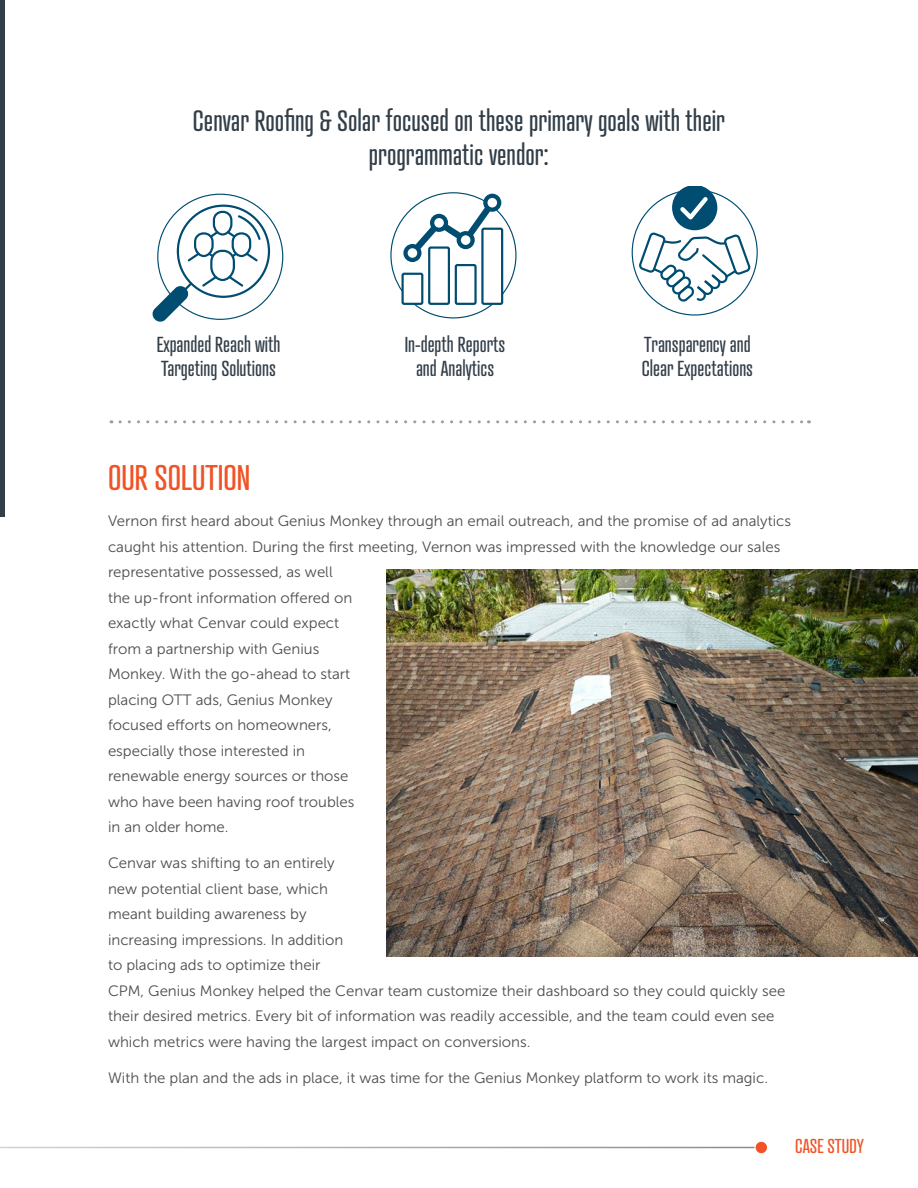
<style>
.page{position:relative;width:918px;height:1188px;background:#fff}
.page>*{position:absolute;margin:0;border:0;box-sizing:border-box;transform-origin:0 0}
.t1{font:34.5px "Atrament";color:#f05325}
.t2{font:28.5px/34.5px "Atrament";color:#323e48;text-align:center}
.t3{font:21px/24px "Atrament";color:#323e48}
.t4{font:19.5px "Atrament";color:#f05325}
.t5{font:15px/25.5px "Museo Sans 300";color:#4d4d4f}
</style>
<div class="page">
<hr style="left:0;top:0;width:4px;height:517px;background:#323e48">
<svg style="left:120px;top:420px;width:689px;height:3px"></svg>
<img style="left:387px;top:570px;width:531px;height:386px">
<div style="left:755px;top:1141px;width:13px;height:13px;background:#f05325;border-radius:50%"></div>
<div style="left:754px;top:1141px;width:14px;height:13px;border:1px solid #fff;border-radius:50%"></div>
<svg style="left:152px;top:209px;width:110px;height:113px"></svg>
<div style="left:401px;top:273px;width:22px;height:32px;border:2px solid #004d71;border-radius:2px"></div>
<div style="left:428px;top:246px;width:22px;height:59px;border:2px solid #004d71;border-radius:2px"></div>
<div style="left:455px;top:264px;width:22px;height:41px;border:2px solid #004d71;border-radius:2px"></div>
<div style="left:481px;top:228px;width:22px;height:77px;border:2px solid #004d71;border-radius:2px"></div>
<svg style="left:412px;top:302px;width:82px;height:17px"></svg>
<svg style="left:390px;top:192px;width:127px;height:104px"></svg>
<svg style="left:638px;top:186px;width:114px;height:119px"></svg>
<h2 class="t2" style="left:193px;top:103px;width:534px">Cenvar Roofing &amp; Solar focused on these primary goals with their programmatic vendor:</h2>
<h3 class="t3" style="left:157px;top:332px;width:125px">Expanded Reach with<br>Targeting Solutions</h3>
<h3 class="t3" style="left:405px;top:332px;width:102px;text-align:center">In-depth Reports and Analytics</h3>
<h3 class="t3" style="left:642px;top:332px;width:113px">Transparency and<br>Clear Expectations</h3>
<h1 class="t1" style="left:108px;top:456px;width:144px">OUR SOLUTION</h1>
<p class="t5" style="left:108px;top:508px;width:685px">Vernon first heard about Genius Monkey through an email outreach, and the promise of ad analytics caught his attention. During the first meeting, Vernon was impressed with the knowledge our sales representative possessed, as well<br>the up-front information offered on<br>exactly what Cenvar could expect<br>from a partnership with Genius<br>Monkey. With the go-ahead to start<br>placing OTT ads, Genius Monkey<br>focused efforts on homeowners,<br>especially those interested in<br>renewable energy sources or those<br>who have been having roof troubles<br>in an older home.</p>
<p class="t5" style="left:108px;top:851px;width:679px">Cenvar was shifting to an entirely<br>new potential client base, which<br>meant building awareness by<br>increasing impressions. In addition<br>to placing ads to optimize their<br>CPM, Genius Monkey helped the Cenvar team customize their dashboard so they could quickly see their desired metrics. Every bit of information was readily accessible, and the team could even see which metrics were having the largest impact on conversions.</p>
<p class="t5" style="left:108px;top:1065px;width:662px">With the plan and the ads in place, it was time for the Genius Monkey platform to work its magic.</p>
<h3 class="t4" style="left:795px;top:1134px;width:70px">CASE STUDY</h3>
</div>
